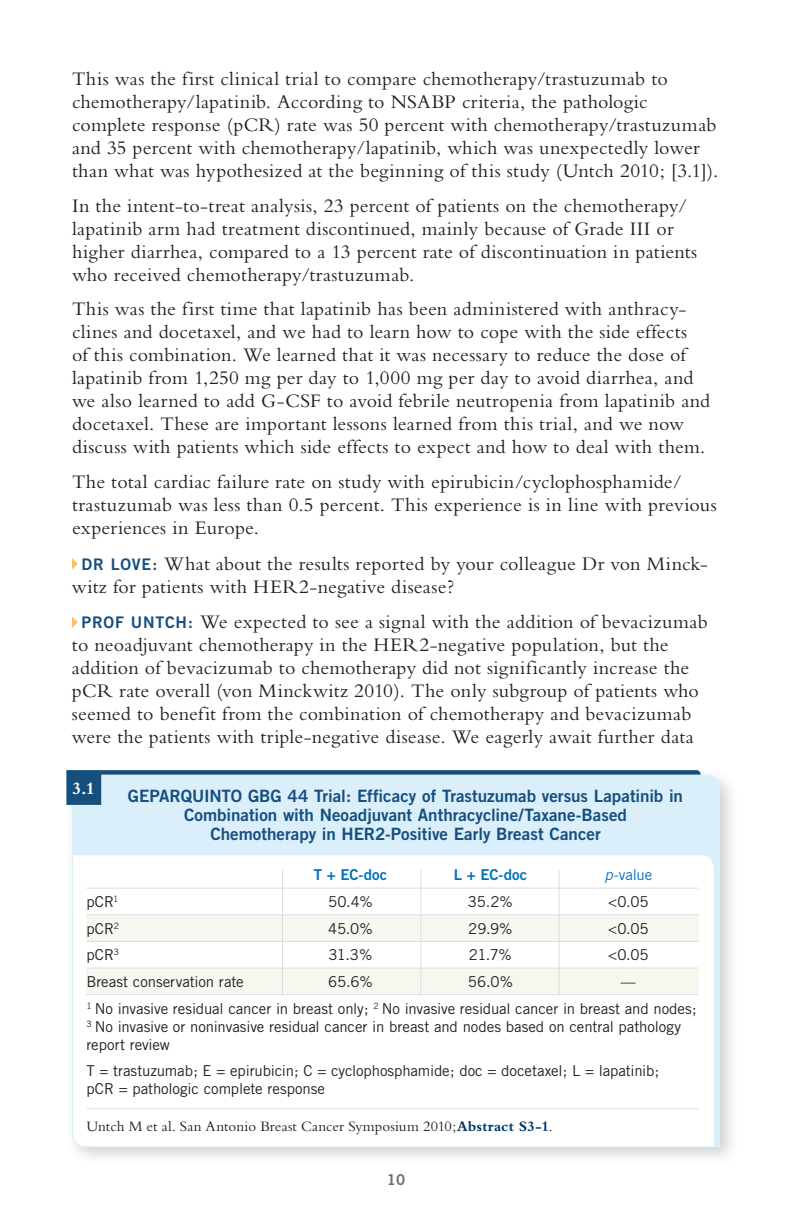
<style>
.page{position:relative;width:792px;height:1224px;background:#fff}
.page>*{position:absolute;margin:0;border:0;box-sizing:border-box;transform-origin:0 0}
.t1{font:20px/23px "Bembo RTP Std";letter-spacing:.01em;color:#231f20}
.t2{font:700 18px "Bembo RTP Std";color:#fff}
.t3{font:17px/19px "Trade Gothic LT Std Bd 2";letter-spacing:-.005em;color:#164f7e;text-align:center}
.t4{font:15px/18px "Trade Gothic LT Std";letter-spacing:-.005em;color:#231f20}
.t5{font:15px "Bembo RTP Std";letter-spacing:.005em;color:#231f20}
.t6{font:15px "Trade Gothic LT Std Bd 2";color:#0072bc}
.t7{font:15px "Trade Gothic LT Std";letter-spacing:-.01em;color:#0072bc}
.t8{font:15px "Trade Gothic LT Std Bd 2";color:#6c6d70}
.s1{font-family:"Trade Gothic LT Std Bd 2";font-size:16px;color:#164f7e}
.s2{font-style:italic}
.s3{font-weight:700;color:#003667}
</style>
<div class="page">
<div style="left:63px;top:766px;width:677px;height:403px;background:#231f20;opacity:.2"></div>
<svg style="left:72px;top:774px;width:648px;height:373px"></svg>
<svg style="left:66px;top:770px;width:635px;height:35px;background:#b8d3e4"></svg>
<div style="left:86px;top:968px;width:612px;height:26px;background:#f6f8f0"></div>
<div style="left:86px;top:915px;width:612px;height:26px;background:#f6f8f0"></div>
<svg style="left:72px;top:558px;width:6px;height:12px"></svg>
<svg style="left:72px;top:616px;width:6px;height:12px"></svg>
<hr style="left:86px;top:888px;width:612px;height:1px;background:#dcdddf">
<hr style="left:86px;top:914px;width:612px;height:1px;background:#dcdddf">
<hr style="left:86px;top:941px;width:612px;height:1px;background:#dcdddf">
<hr style="left:86px;top:968px;width:612px;height:1px;background:#dcdddf">
<hr style="left:86px;top:994px;width:612px;height:1px;background:#dcdddf">
<hr style="left:86px;top:1108px;width:612px;height:1px;background:#dcdddf">
<hr style="left:282px;top:870px;width:1px;height:125px;background:#dcdddf">
<hr style="left:420px;top:870px;width:1px;height:125px;background:#dcdddf">
<hr style="left:559px;top:870px;width:1px;height:125px;background:#dcdddf">
<p class="t1" style="left:72px;top:67px;width:648px">This was the first clinical trial to compare chemotherapy/trastuzumab to chemotherapy/lapatinib. According to NSABP criteria, the pathologic complete response (pCR) rate was 50 percent with chemotherapy/trastuzumab and 35 percent with chemotherapy/lapatinib, which was unexpectedly lower than what was hypothesized at the beginning of this study (Untch 2010; [3.1]).</p>
<p class="t1" style="left:72px;top:194px;width:627px">In the intent-to-treat analysis, 23 percent of patients on the chemotherapy/ lapatinib arm had treatment discontinued, mainly because of Grade III or higher diarrhea, compared to a 13 percent rate of discontinuation in patients who received chemotherapy/trastuzumab.</p>
<p class="t1" style="left:72px;top:297px;width:640px">This was the first time that lapatinib has been administered with anthracy&shy;clines and docetaxel, and we had to learn how to cope with the side effects<br>of this combination. We learned that it was necessary to reduce the dose of lapatinib from 1,250 mg per day to 1,000 mg per day to avoid diarrhea, and we also learned to add G-CSF to avoid febrile neutropenia from lapatinib and docetaxel. These are important lessons learned from this trial, and we now discuss with patients which side effects to expect and how to deal with them.</p>
<p class="t1" style="left:72px;top:470px;width:646px">The total cardiac failure rate on study with epirubicin/cyclophosphamide/ trastuzumab was less than 0.5 percent. This experience is in line with previous experiences in Europe.</p>
<p class="t1" style="left:72px;top:551px;width:637px;text-indent:10px"><span class="s1">DR LOVE:</span> What about the results reported by your colleague Dr von Minck&shy;witz for patients with HER2-negative disease?</p>
<p class="t1" style="left:72px;top:610px;width:637px;text-indent:10px"><span class="s1">PROF UNTCH:</span> We expected to see a signal with the addition of bevacizumab to neoadjuvant chemotherapy in the HER2-negative population, but the addition of bevacizumab to chemotherapy did not significantly increase the pCR rate overall (von Minckwitz 2010). The only subgroup of patients who seemed to benefit from the combination of chemotherapy and bevacizumab were the patients with triple-negative disease. We eagerly await further data</p>
<p class="t2" style="left:73px;top:778px;width:24px">3.1</p>
<p class="t3" style="left:128px;top:786px;width:557px">GEPARQUINTO GBG 44 Trial: Efficacy of Trastuzumab versus Lapatinib in<br>Combination with Neoadjuvant Anthracycline/Taxane-Based<br>Chemotherapy in HER2-Positive Early Breast Cancer</p>
<p class="t6" style="left:314px;top:866px;width:75px">T + EC-doc</p>
<p class="t6" style="left:454px;top:866px;width:75px">L + EC-doc</p>
<p class="t7" style="left:604px;top:866px;width:49px"><span class="s2">p</span>-value</p>
<p class="t4" style="left:86px;top:893px;width:34px">pCR<sup>1</sup></p>
<p class="t4" style="left:328px;top:893px;width:46px">50.4%</p>
<p class="t4" style="left:468px;top:893px;width:46px">35.2%</p>
<p class="t4" style="left:608px;top:893px;width:42px">&lt;0.05</p>
<p class="t4" style="left:86px;top:919px;width:34px">pCR<sup>2</sup></p>
<p class="t4" style="left:328px;top:919px;width:46px">45.0%</p>
<p class="t4" style="left:468px;top:919px;width:46px">29.9%</p>
<p class="t4" style="left:608px;top:919px;width:42px">&lt;0.05</p>
<p class="t4" style="left:86px;top:946px;width:34px">pCR<sup>3</sup></p>
<p class="t4" style="left:329px;top:946px;width:45px">31.3%</p>
<p class="t4" style="left:469px;top:946px;width:45px">21.7%</p>
<p class="t4" style="left:608px;top:946px;width:42px">&lt;0.05</p>
<p class="t4" style="left:86px;top:972px;width:159px">Breast conservation rate</p>
<p class="t4" style="left:328px;top:972px;width:46px">65.6%</p>
<p class="t4" style="left:468px;top:972px;width:47px">56.0%</p>
<p class="t4" style="left:86px;top:968px;width:612px;line-height:26.6px;text-indent:534px">—<br><sup>1</sup> No invasive residual cancer in breast only; <sup>2</sup> No invasive residual cancer in breast and nodes;</p>
<p class="t4" style="left:86px;top:1017px;width:596px"><sup>3</sup> No invasive or noninvasive residual cancer in breast and nodes based on central pathology report review</p>
<p class="t4" style="left:86px;top:1062px;width:574px">T = trastuzumab; E = epirubicin; C = cyclophosphamide; doc = docetaxel; L = lapatinib; pCR = pathologic complete response</p>
<p class="t5" style="left:86px;top:1117px;width:468px">Untch M et al. San Antonio Breast Cancer Symposium 2010;<span class="s3">Abstract S3-1</span>.</p>
<p class="t8" style="left:387px;top:1170px;width:20px">10</p>
</div>
